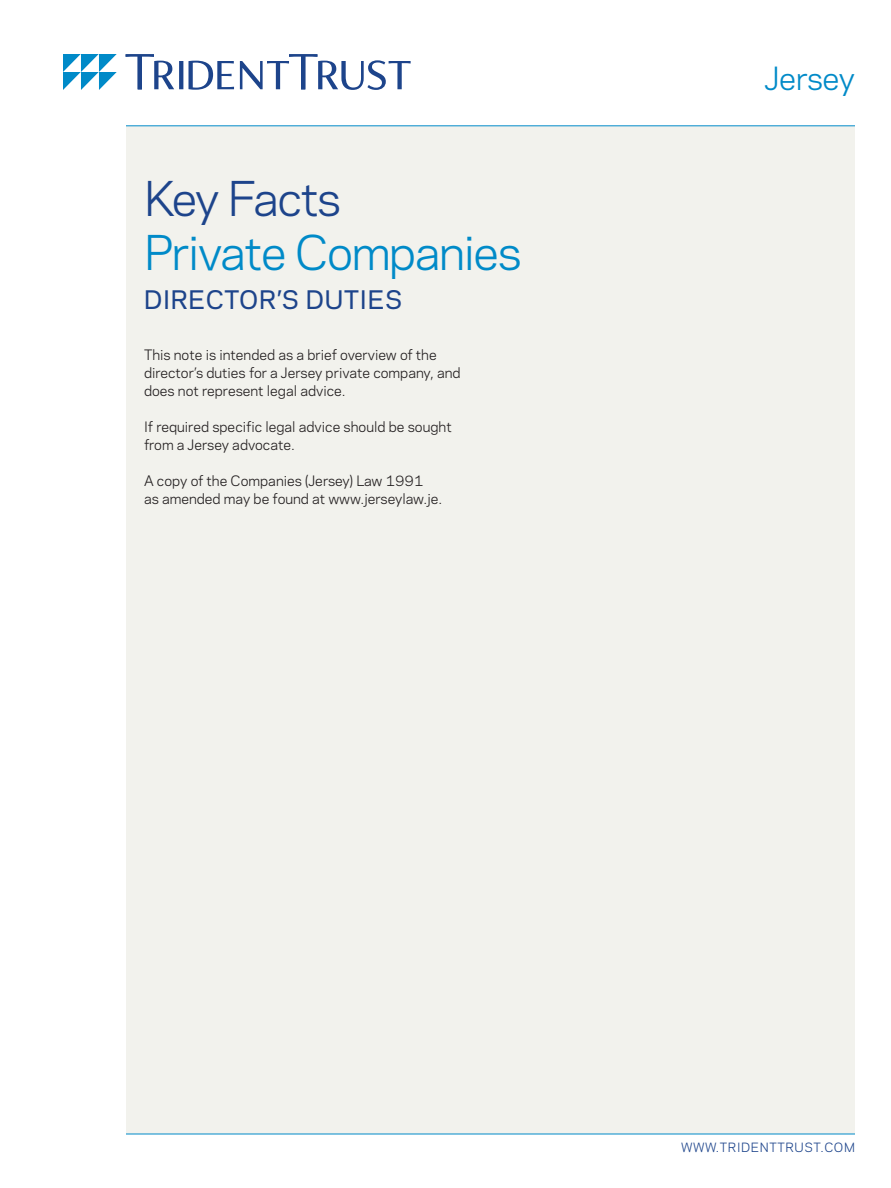
<style>
.page{position:relative;width:891px;height:1188px;background:#fff}
.page>*{position:absolute;margin:0;border:0;box-sizing:border-box;transform-origin:0 0}
.t1{font:45px "Polaris";letter-spacing:-.03em;color:#008ac8}
.t2{font:45px "Polaris";letter-spacing:-.04em;color:#1d448b}
.t3{font:30px "Polaris";letter-spacing:-.01em;color:#008ac8}
.t4{font:500 24px "Polaris";letter-spacing:.03em;color:#1d448b}
.t5{font:13.5px/18px "Polaris";color:#231f20}
.t6{font:12px "Polaris";letter-spacing:.05em;color:#1d448b}
</style>
<div class="page">
<div style="left:126px;top:126px;width:729px;height:1008px;background:#f2f2ed"></div>
<hr style="left:126px;top:1134px;width:729px;height:1px;background:#008ac8">
<hr style="left:126px;top:126px;width:729px;height:1px;background:#008ac8">
<svg style="left:126px;top:54px;width:285px;height:36px"></svg>
<svg style="left:63px;top:54px;width:54px;height:36px"></svg>
<h1 class="t2" style="left:144px;top:165px;width:199px">Key Facts</h1>
<h1 class="t1" style="left:144px;top:219px;width:379px">Private Companies</h1>
<h3 class="t4" style="left:144px;top:282px;width:260px">DIRECTOR’S DUTIES</h3>
<p class="t5" style="left:144px;top:345px;width:318px">This note is intended as a brief overview of the director’s duties for a Jersey private company, and does not represent legal advice.</p>
<p class="t5" style="left:144px;top:417px;width:309px">If required specific legal advice should be sought from a Jersey advocate.</p>
<p class="t5" style="left:144px;top:471px;width:300px">A copy of the Companies (Jersey) Law 1991<br>as amended may be found at www.jerseylaw.je.</p>
<h2 class="t3" style="left:764px;top:56px;width:92px">Jersey</h2>
<p class="t6" style="left:681px;top:1138px;width:175px">WWW.TRIDENTTRUST.COM</p>
</div>
